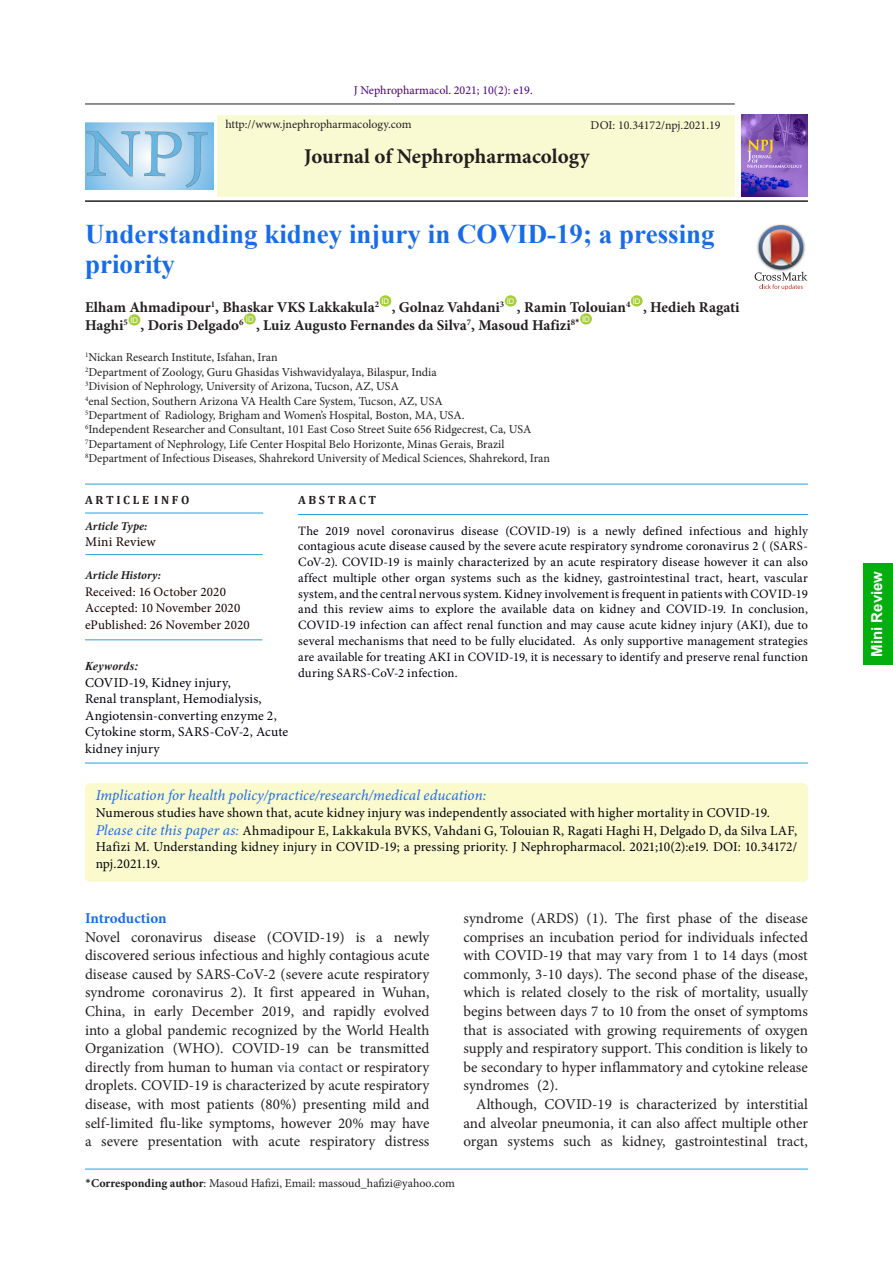
<style>
.page{position:relative;width:893px;height:1263px;background:#fff}
.page>*{position:absolute;margin:0;border:0;box-sizing:border-box;transform-origin:0 0}
.t1{font:700 27px/30px "Times New Roman";color:#196ce8}
.t2{font:700 21px "Minion Pro";color:#231f20}
.t3{font:15px/18.6px "Minion Pro";color:#231f20;text-align:justify}
.t4{font:700 15px "Minion Pro";color:#231f20}
.abstract{font:italic 15px "Minion Pro";letter-spacing:.005em;color:#196ce8}
.t5{font:700 15px "Minion Pro";letter-spacing:-.005em;color:#196ce8}
.t6{font:700 15px "Arial";color:#fff}
.abstract-2{font:13.5px/16.5px "Minion Pro";letter-spacing:.005em;color:#00000b;text-align:justify}
.t7{font:13.5px "Minion Pro";letter-spacing:.02em;color:#170000}
.t8{font:13.05px "Minion Pro";letter-spacing:.005em;color:#170000}
.abstract-3{font:12.75px/15.8px "Minion Pro";letter-spacing:.015em;color:#00000b;text-align:justify}
.t9{font:12px "Minion Pro";color:#231f20}
.t10{font:12px "Minion Pro";color:#4b0082}
.t11{font:italic 700 12px "Minion Pro";color:#231f20}
.t12{font:700 12px "Cambria";color:#231f20}
.abstract-4{font:italic 700 12px "Times New Roman";letter-spacing:.015em;color:#231f20}
.t13{font:7.8px "Arial";color:#fff}
.s1{font-style:italic;font-size:15px;color:#196ce8}
.s2{color:#3c4043}
.s3{font-family:"Calibri"}
.s4{font-weight:700}
</style>
<div class="page">
<hr style="left:85px;top:104px;width:650px;height:1px;background:#231f20">
<hr style="left:85px;top:200px;width:723px;height:2px;background:#231f20">
<div style="left:217px;top:115px;width:518px;height:81px;background:#fafad2"></div>
<img style="left:741px;top:115px;width:66px;height:82px">
<svg style="left:379px;top:295px;width:12px;height:12px"></svg>
<div style="left:505px;top:295px;width:12px;height:12px;background:#a6ce39;border-radius:50%"></div>
<div style="left:631px;top:295px;width:12px;height:12px;background:#a6ce39;border-radius:50%"></div>
<svg style="left:128px;top:314px;width:12px;height:12px"></svg>
<div style="left:244px;top:313px;width:12px;height:12px;background:#a6ce39;border-radius:50%"></div>
<div style="left:580px;top:313px;width:12px;height:12px;background:#a6ce39;border-radius:50%"></div>
<hr style="left:85px;top:1169px;width:723px;height:1px;background:#28a0da">
<div style="left:85px;top:783px;width:723px;height:99px;background:#fafacd;border-radius:5px"></div>
<div style="left:863px;top:563px;width:30px;height:102px;background:#05ae0f"></div>
<svg style="left:755px;top:225px;width:52px;height:65px"></svg>
<hr style="left:298px;top:514px;width:510px;height:1px;background:#28a0da">
<hr style="left:85px;top:484px;width:723px;height:1px;background:#28a0da">
<hr style="left:85px;top:763px;width:723px;height:1px;background:#28a0da">
<hr style="left:85px;top:513px;width:178px;height:1px;background:#28a0da">
<hr style="left:85px;top:554px;width:178px;height:1px;background:#28a0da">
<hr style="left:85px;top:639px;width:177px;height:1px;background:#28a0da">
<img style="left:85px;top:122px;width:128px;height:67px">
<p class="t10" style="left:354px;top:82px;width:181px">J Nephropharmacol. 2021; 10(2): e19.</p>
<p class="t9" style="left:225px;top:116px;width:188px">http://www.jnephropharmacology.com</p>
<p class="t9" style="left:591px;top:117px;width:131px">DOI: 10.34172/npj.2021.19</p>
<p class="t2" style="left:304px;top:142px;width:287px">Journal of Nephropharmacology</p>
<p class="t1" style="left:85px;top:218px;width:631px">Understanding kidney injury in COVID-19; a pressing priority</p>
<p class="t4" style="left:85px;top:297px;width:295px">Elham Ahmadipour<sup>1</sup>, Bhaskar VKS Lakkakula<sup>2</sup></p>
<p class="t13" style="left:381px;top:296px;width:9px">ID</p>
<p class="t13" style="left:507px;top:296px;width:9px">ID</p>
<p class="t13" style="left:633px;top:296px;width:9px">ID</p>
<p class="t4" style="left:392px;top:297px;width:114px">, Golnaz Vahdani<sup>3</sup></p>
<p class="t4" style="left:517px;top:297px;width:115px">, Ramin Tolouian<sup>4</sup></p>
<p class="t4" style="left:643px;top:297px;width:98px">, Hedieh Ragati</p>
<p class="t13" style="left:246px;top:314px;width:9px">ID</p>
<p class="t4" style="left:256px;top:315px;width:325px">, Luiz Augusto Fernandes da Silva<sup>7</sup>, Masoud Hafizi<sup>8</sup><sup>*</sup></p>
<p class="t13" style="left:582px;top:314px;width:9px">ID</p>
<p class="t9" style="left:85px;top:350px;width:194px"><sup>1</sup>Nickan Research Institute, Isfahan, Iran</p>
<p class="t9" style="left:85px;top:364px;width:353px"><sup>2</sup>Department of Zoology, Guru Ghasidas Vishwavidyalaya, Bilaspur, India</p>
<p class="t9" style="left:85px;top:378px;width:315px"><sup>3</sup>Division of Nephrology, University of Arizona, Tucson, AZ, USA</p>
<p class="t9" style="left:85px;top:393px;width:359px"><sup>4</sup>enal Section, Southern Arizona VA Health Care System, Tucson, AZ, USA</p>
<p class="t9" style="left:85px;top:407px;width:381px"><sup>5</sup>Department of Radiology, Brigham and Women’s Hospital, Boston, MA, USA.</p>
<p class="t9" style="left:85px;top:422px;width:448px"><sup>6</sup>Independent Researcher and Consultant, 101 East Coso Street Suite 656 Ridgecrest, Ca, USA</p>
<p class="t9" style="left:85px;top:436px;width:421px"><sup>7</sup>Departament of Nephrology, Life Center Hospital Belo Horizonte, Minas Gerais, Brazil</p>
<p class="t9" style="left:85px;top:450px;width:466px"><sup>8</sup>Department of Infectious Diseases, Shahrekord University of Medical Sciences, Shahrekord, Iran</p>
<p class="t4" style="left:85px;top:315px;width:44px">Haghi<sup>5</sup></p>
<p class="t13" style="left:130px;top:315px;width:9px">ID</p>
<p class="t4" style="left:141px;top:315px;width:104px">, Doris Delgado<sup>6</sup></p>
<p class="t12" style="left:85px;top:491px;width:106px">A R T I C L E I N F O</p>
<p class="t11" style="left:85px;top:517px;width:64px">Article Type:</p>
<p class="t7" style="left:85px;top:533px;width:72px">Mini Review</p>
<p class="t11" style="left:85px;top:567px;width:78px">Article History:</p>
<p class="t8" style="left:85px;top:583px;width:142px">Received: 16 October 2020</p>
<p class="t8" style="left:85px;top:599px;width:157px">Accepted: 10 November 2020</p>
<p class="t8" style="left:85px;top:616px;width:166px">ePublished: 26 November 2020</p>
<p class="abstract-4" style="left:85px;top:658px;width:55px">Keywords:</p>
<p class="abstract-2" style="left:85px;top:674px;width:205px;text-align:left">COVID-19, Kidney injury,<br>Renal transplant, Hemodialysis,<br>Angiotensin-converting enzyme 2,<br>Cytokine storm, SARS-CoV-2, Acute kidney injury</p>
<p class="t12" style="left:298px;top:492px;width:80px">A B S T R A C T</p>
<p class="abstract-3" style="left:298px;top:523px;width:511px">The 2019 novel coronavirus disease (COVID-19) is a newly defined infectious and highly contagious acute disease caused by the severe acute respiratory syndrome coronavirus 2 ( (SARS-CoV-2). COVID-19 is mainly characterized by an acute respiratory disease however it can also affect multiple other organ systems such as the kidney, gastrointestinal tract, heart, vascular system, and the central nervous system. Kidney involvement is frequent in patients with COVID-19 and this review aims to explore the available data on kidney and COVID-19. In conclusion, COVID-19 infection can affect renal function and may cause acute kidney injury (AKI), due to several mechanisms that need to be fully elucidated. As only supportive management strategies are available for treating AKI in COVID-19, it is necessary to identify and preserve renal function during SARS-CoV-2 infection.</p>
<p class="abstract" style="left:96px;top:785px;width:392px">Implication for health policy/practice/research/medical education:</p>
<p class="abstract-2" style="left:96px;top:804px;width:676px">Numerous studies have shown that, acute kidney injury was independently associated with higher mortality in COVID-19.</p>
<p class="abstract-2" style="left:96px;top:822px;width:703px"><span class="s1">Please cite this paper as:</span> Ahmadipour E, Lakkakula BVKS, Vahdani G, Tolouian R, Ragati Haghi H, Delgado D, da Silva LAF, Hafizi M. Understanding kidney injury in COVID-19; a pressing priority. J Nephropharmacol. 2021;10(2):e19. DOI: 10.34172/ npj.2021.19.</p>
<p class="t5" style="left:85px;top:908px;width:83px">Introduction</p>
<p class="t3" style="left:85px;top:928px;width:346px">Novel coronavirus disease (COVID-19) is a newly discovered serious infectious and highly contagious acute disease caused by SARS-CoV-2 (severe acute respiratory syndrome coronavirus 2). It first appeared in Wuhan, China, in early December 2019, and rapidly evolved into a global pandemic recognized by the World Health Organization (WHO). COVID-19 can be transmitted directly from human to human <span class="s2">via contact</span> or respiratory droplets. COVID-19 is characterized by acute respiratory disease, with most patients (80%) presenting mild and self-limited flu-like symptoms, however 20% may have a severe presentation with acute respiratory distress</p>
<p class="t3" style="left:463px;top:909px;width:346px">syndrome (ARDS) (1). The first phase of the disease comprises an incubation period for individuals infected with COVID-19 that may vary from 1 to 14 days (most commonly, 3-10 days). The second phase of the disease, which is related closely to the risk of mortality, usually begins between days 7 to 10 from the onset of symptoms that is associated with growing requirements of oxygen supply and respiratory support. This condition is likely to be secondary to hyper inflammatory and cytokine release syndromes (2).</p>
<p class="t3" style="left:463px;top:1095px;width:346px;text-indent:13px">Although, COVID-19 is characterized by interstitial and alveolar pneumonia, it can also affect multiple other organ systems such as kidney, gastrointestinal tract,</p>
<p class="t9" style="left:85px;top:1175px;width:371px"><span class="s3">*</span><span class="s4">Corresponding author</span>: Masoud Hafizi, Email: massoud_hafizi@yahoo.com</p>
<p class="t6" style="left:866px;top:657px;width:87px;rotate:-90deg">Mini Review</p>
</div>
